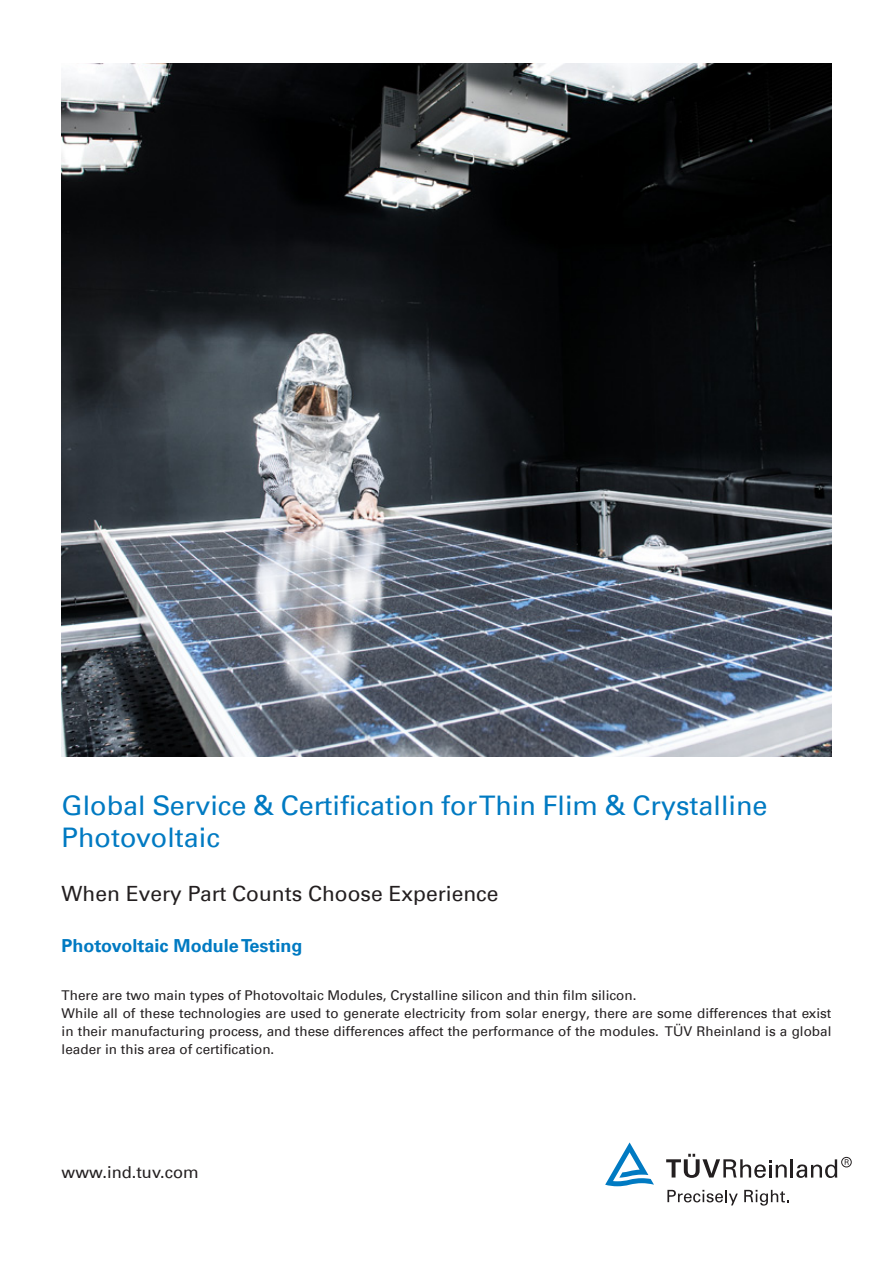
<style>
.page{position:relative;width:893px;height:1263px;background:#fff}
.page>*{position:absolute;margin:0;border:0;box-sizing:border-box;transform-origin:0 0}
.t1{font:27px/32.4px "Univers Com 55 Roman";color:#007ac2}
.t2{font:21px "Univers Com 55 Roman";color:#231f20}
.t3{font:700 18px "Univers Com 65";color:#007ac2}
.t4{font:16.5px "Univers Com 55 Roman";color:#231f20}
.t5{font:13.5px/18px "Univers Com 55 Roman";color:#231f20;text-align:justify}
</style>
<div class="page">
<svg style="left:667px;top:1190px;width:71px;height:15px"></svg>
<svg style="left:744px;top:1190px;width:45px;height:15px"></svg>
<svg style="left:666px;top:1154px;width:171px;height:24px"></svg>
<div style="left:841px;top:1157px;width:10px;height:10px;border:1px solid #231f20;border-radius:50%"></div>
<svg style="left:845px;top:1159px;width:4px;height:6px"></svg>
<svg style="left:605px;top:1142px;width:49px;height:44px"></svg>
<img style="left:62px;top:64px;width:769px;height:693px">
<p class="t1" style="left:62px;top:789px;width:707px">Global Service &amp; Certification for Thin Flim &amp; Crystalline<br>Photovoltaic</p>
<p class="t2" style="left:62px;top:880px;width:438px">When Every Part Counts Choose Experience</p>
<p class="t3" style="left:62px;top:935px;width:242px">Photovoltaic Module Testing</p>
<p class="t5" style="left:62px;top:986px;width:576px">There are two main types of Photovoltaic Modules, Crystalline silicon and thin film silicon.</p>
<p class="t5" style="left:62px;top:1004px;width:771px">While all of these technologies are used to generate electricity from solar energy, there are some differences that exist in their manufacturing process, and these differences affect the performance of the modules. TÜV Rheinland is a global leader in this area of certification.</p>
<p class="t4" style="left:62px;top:1162px;width:139px">www.ind.tuv.com</p>
</div>
